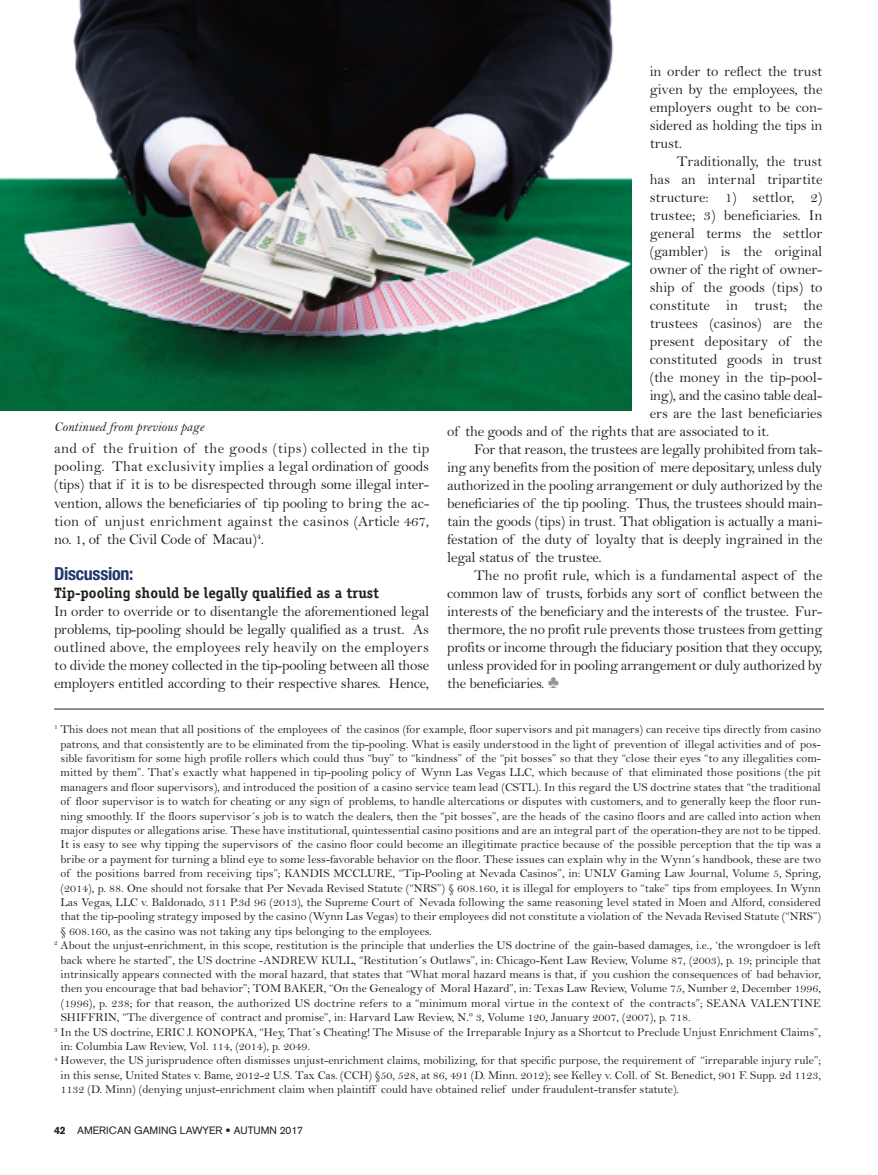
<style>
.page{position:relative;width:878px;height:1175px;background:#fff}
.page>*{position:absolute;margin:0;border:0;box-sizing:border-box;transform-origin:0 0}
.t1{font:700 condensed 18px "Helvetica Neue";letter-spacing:-.015em;color:#20376d}
.t2{font:15px/18px "Bell";letter-spacing:-.015em;color:#231f20;text-align:justify}
.t3{font:700 15px "Officina Serif";color:#231f20}
.t4{font:13.5px "Bell MT Italic";color:#231f20}
.t5{font:12px "Bell";color:#231f20}
.t6{font:10.5px "Akzidenz Grotesk";color:#231f20}
.s1{color:#939598}
.s2{font-weight:900}
</style>
<div class="page">
<img style="left:0;top:0;width:631px;height:410px">
<hr style="left:54px;top:708px;width:770px;height:1px;background:#231f20">
<p class="t2" style="left:649px;top:62px;width:174px">in order to reflect the trust given by the employees, the employers ought to be con&shy;sidered as holding the tips in trust.</p>
<p class="t2" style="left:676px;top:152px;width:147px">Traditionally, the trust</p>
<p class="t2" style="left:649px;top:170px;width:174px">has an internal tripartite</p>
<p class="t2" style="left:649px;top:188px;width:174px">structure: 1) settlor, 2)</p>
<p class="t2" style="left:649px;top:206px;width:174px">trustee; 3) beneficiaries. In</p>
<p class="t2" style="left:649px;top:224px;width:174px">general terms the settlor</p>
<p class="t2" style="left:649px;top:242px;width:174px">(gambler) is the original</p>
<p class="t2" style="left:649px;top:260px;width:174px">owner of the right of owner-</p>
<p class="t2" style="left:649px;top:278px;width:174px">ship of the goods (tips) to</p>
<p class="t2" style="left:649px;top:296px;width:174px">constitute in trust; the</p>
<p class="t2" style="left:649px;top:314px;width:174px">trustees (casinos) are the</p>
<p class="t2" style="left:649px;top:332px;width:174px">present depositary of the</p>
<p class="t2" style="left:649px;top:350px;width:174px">constituted goods in trust</p>
<p class="t2" style="left:649px;top:368px;width:174px">(the money in the tip-pool-</p>
<p class="t2" style="left:649px;top:386px;width:174px">ing), and the casino table deal-</p>
<p class="t2" style="left:649px;top:404px;width:174px">ers are the last beneficiaries</p>
<p class="t2" style="left:447px;top:422px;width:324px">of the goods and of the rights that are associated to it.</p>
<p class="t2" style="left:474px;top:440px;width:349px">For that reason, the trustees are legally prohibited from tak-</p>
<p class="t2" style="left:447px;top:458px;width:376px">ing any benefits from the position of mere depositary, unless duly</p>
<p class="t2" style="left:447px;top:476px;width:376px">authorized in the pooling arrangement or duly authorized by the</p>
<p class="t2" style="left:447px;top:494px;width:376px">beneficiaries of the tip pooling. Thus, the trustees should main-</p>
<p class="t2" style="left:447px;top:512px;width:376px">tain the goods (tips) in trust. That obligation is actually a mani-</p>
<p class="t2" style="left:447px;top:530px;width:376px">festation of the duty of loyalty that is deeply ingrained in the</p>
<p class="t2" style="left:447px;top:548px;width:156px">legal status of the trustee.</p>
<p class="t2" style="left:474px;top:566px;width:349px">The no profit rule, which is a fundamental aspect of the</p>
<p class="t2" style="left:447px;top:584px;width:376px">common law of trusts, forbids any sort of conflict between the</p>
<p class="t2" style="left:447px;top:602px;width:376px">interests of the beneficiary and the interests of the trustee. Fur-</p>
<p class="t2" style="left:447px;top:620px;width:377px">thermore, the no profit rule prevents those trustees from getting</p>
<p class="t2" style="left:447px;top:638px;width:377px">profits or income through the fiduciary position that they occupy,</p>
<p class="t2" style="left:447px;top:656px;width:377px">unless provided for in pooling arrangement or duly authorized by</p>
<p class="t2" style="left:447px;top:674px;width:113px">the beneficiaries. <span class="s1">♣</span></p>
<p class="t5" style="left:54px;top:722px;width:768px"><sup>1</sup> This does not mean that all positions of the employees of the casinos (for example, floor supervisors and pit managers) can receive tips directly from casino</p>
<p class="t5" style="left:61px;top:736px;width:761px">patrons, and that consistently are to be eliminated from the tip-pooling. What is easily understood in the light of prevention of illegal activities and of pos-</p>
<p class="t5" style="left:61px;top:750px;width:761px">sible favoritism for some high profile rollers which could thus “buy” to “kindness” of the “pit bosses” so that they “close their eyes “to any illegalities com-</p>
<p class="t5" style="left:61px;top:765px;width:761px">mitted by them”. That’s exactly what happened in tip-pooling policy of Wynn Las Vegas LLC, which because of that eliminated those positions (the pit</p>
<p class="t5" style="left:61px;top:779px;width:761px">managers and floor supervisors), and introduced the position of a casino service team lead (CSTL). In this regard the US doctrine states that “the traditional</p>
<p class="t5" style="left:61px;top:794px;width:761px">of floor supervisor is to watch for cheating or any sign of problems, to handle altercations or disputes with customers, and to generally keep the floor run-</p>
<p class="t5" style="left:61px;top:808px;width:761px">ning smoothly. If the floors supervisor´s job is to watch the dealers, then the “pit bosses”, are the heads of the casino floors and are called into action when</p>
<p class="t5" style="left:61px;top:822px;width:761px">major disputes or allegations arise. These have institutional, quintessential casino positions and are an integral part of the operation-they are not to be tipped.</p>
<p class="t5" style="left:61px;top:837px;width:761px">It is easy to see why tipping the supervisors of the casino floor could become an illegitimate practice because of the possible perception that the tip was a</p>
<p class="t5" style="left:61px;top:851px;width:761px">bribe or a payment for turning a blind eye to some less-favorable behavior on the floor. These issues can explain why in the Wynn´s handbook, these are two</p>
<p class="t5" style="left:61px;top:866px;width:761px">of the positions barred from receiving tips”; KANDIS MCCLURE, “Tip-Pooling at Nevada Casinos”, in: UNLV Gaming Law Journal, Volume 5, Spring,</p>
<p class="t5" style="left:61px;top:880px;width:761px">(2014), p. 88. One should not forsake that Per Nevada Revised Statute (“NRS”) § 608.160, it is illegal for employers to “take” tips from employees. In Wynn</p>
<p class="t5" style="left:61px;top:894px;width:761px">Las Vegas, LLC v. Baldonado, 311 P.3d 96 (2013), the Supreme Court of Nevada following the same reasoning level stated in Moen and Alford, considered</p>
<p class="t5" style="left:61px;top:909px;width:761px">that the tip-pooling strategy imposed by the casino (Wynn Las Vegas) to their employees did not constitute a violation of the Nevada Revised Statute (“NRS”)</p>
<p class="t5" style="left:61px;top:923px;width:372px">§ 608.160, as the casino was not taking any tips belonging to the employees.</p>
<p class="t5" style="left:54px;top:938px;width:768px"><sup>2</sup> About the unjust-enrichment, in this scope, restitution is the principle that underlies the US doctrine of the gain-based damages, i.e., ‘the wrongdoer is left</p>
<p class="t5" style="left:61px;top:952px;width:761px">back where he started”, the US doctrine -ANDREW KULL, “Restitution´s Outlaws”, in: Chicago-Kent Law Review, Volume 87, (2003), p. 19; principle that</p>
<p class="t5" style="left:61px;top:966px;width:761px">intrinsically appears connected with the moral hazard, that states that “What moral hazard means is that, if you cushion the consequences of bad behavior,</p>
<p class="t5" style="left:61px;top:981px;width:761px">then you encourage that bad behavior”; TOM BAKER, “On the Genealogy of Moral Hazard”, in: Texas Law Review, Volume 75, Number 2, December 1996,</p>
<p class="t5" style="left:61px;top:995px;width:761px">(1996), p. 238; for that reason, the authorized US doctrine refers to a “minimum moral virtue in the context of the contracts”; SEANA VALENTINE</p>
<p class="t5" style="left:61px;top:1010px;width:631px">SHIFFRIN, “The divergence of contract and promise”, in: Harvard Law Review, N.º 3, Volume 120, January 2007, (2007), p. 718.</p>
<p class="t5" style="left:54px;top:1024px;width:768px"><sup>3</sup> In the US doctrine, ERIC J. KONOPKA, “Hey, That´s Cheating! The Misuse of the Irreparable Injury as a Shortcut to Preclude Unjust Enrichment Claims”,</p>
<p class="t5" style="left:61px;top:1038px;width:251px">in: Columbia Law Review, Vol. 114, (2014), p. 2049.</p>
<p class="t5" style="left:54px;top:1053px;width:768px"><sup>4</sup> However, the US jurisprudence often dismisses unjust-enrichment claims, mobilizing, for that specific purpose, the requirement of “irreparable injury rule”;</p>
<p class="t5" style="left:61px;top:1067px;width:761px">in this sense, United States v. Bame, 2012-2 U.S. Tax Cas. (CCH) §50, 528, at 86, 491 (D. Minn. 2012); see Kelley v. Coll. of St. Benedict, 901 F. Supp. 2d 1123,</p>
<p class="t5" style="left:61px;top:1082px;width:620px">1132 (D. Minn) (denying unjust-enrichment claim when plaintiff could have obtained relief under fraudulent-transfer statute).</p>
<p class="t4" style="left:54px;top:418px;width:151px">Continued from previous page</p>
<p class="t2" style="left:54px;top:439px;width:377px">and of the fruition of the goods (tips) collected in the tip pooling. That exclusivity implies a legal ordination of goods (tips) that if it is to be disrespected through some illegal inter&shy;vention, allows the beneficiaries of tip pooling to bring the ac&shy;tion of unjust enrichment against the casinos (Article 467, no. 1, of the Civil Code of Macau)<sup>4</sup>.</p>
<h1 class="t1" style="left:54px;top:566px;width:81px">Discussion:</h1>
<p class="t3" style="left:54px;top:587px;width:326px">Tip-pooling should be legally qualified as a trust</p>
<p class="t2" style="left:54px;top:601px;width:377px">In order to override or to disentangle the aforementioned legal problems, tip-pooling should be legally qualified as a trust. As outlined above, the employees rely heavily on the employers to divide the money collected in the tip-pooling between all those employers entitled according to their respective shares. Hence,</p>
<p class="t6" style="left:54px;top:1126px;width:250px"><span class="s2">42</span> AMERICAN GAMING LAWYER • AUTUMN 2017</p>
</div>
